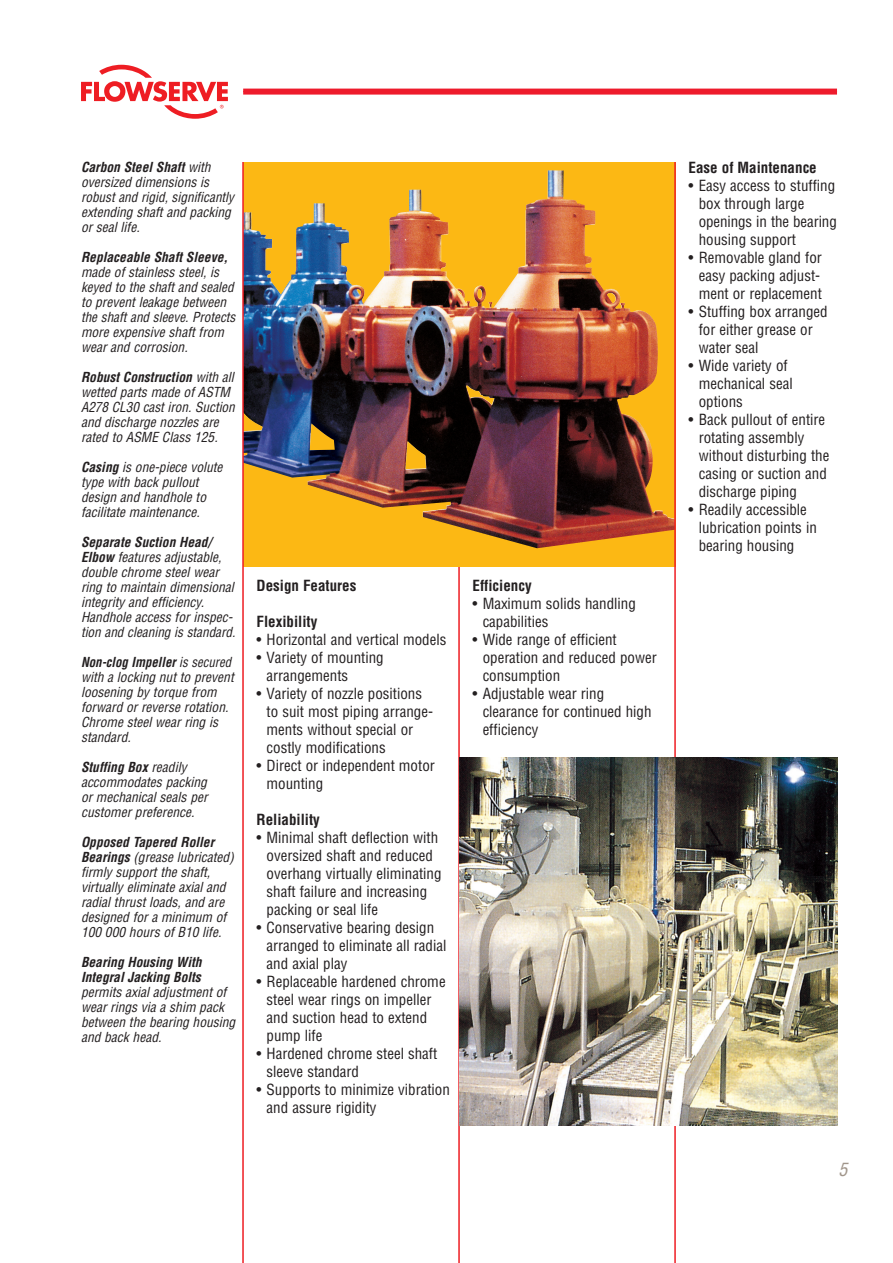
<style>
.page{position:relative;width:893px;height:1263px;background:#fff}
.page>*{position:absolute;margin:0;border:0;box-sizing:border-box;transform-origin:0 0}
.L13__Page_Number_rig{font:italic condensed 18px "Helvetica LT Std";color:#a1968b}
.L1a__Body_Bulleted{font:condensed 15px/18px "Helvetica LT Std";color:#231f20}
.L2__Subhead{font:700 condensed 15px "Helvetica LT Std";color:#231f20}
.L6__Callout_Body{font:italic condensed 13.5px/15px "Helvetica LT Std";color:#231f20}
.L6__Callout_Body-2{font:italic condensed 13.5px/15px "Helvetica LT Std";color:#231f20;scale:.95 1}
.L6__Callout_Body-3{font:italic 700 condensed 13.5px/15px "Helvetica LT Std";color:#231f20}
.s1{font-weight:700}
</style>
<div class="page">
<hr style="left:458px;top:177px;width:2px;height:1086px;background:#ee1d23">
<img style="left:244px;top:162px;width:430px;height:404px">
<img style="left:345px;top:190px;width:203px;height:118px">
<hr style="left:674px;top:162px;width:2px;height:1101px;background:#ee1d23">
<img style="left:459px;top:757px;width:378px;height:368px">
<hr style="left:242px;top:162px;width:2px;height:1101px;background:#ee1d23">
<svg style="left:81px;top:65px;width:147px;height:54px"></svg>
<div style="left:243px;top:89px;width:594px;height:6px;background:#ee1b2c"></div>
<p class="L6__Callout_Body" style="left:81px;top:159px;width:155px"><span class="s1">Carbon Steel Shaft</span> with oversized dimensions is robust and rigid, significantly extending shaft and packing or seal life.</p>
<p class="L6__Callout_Body" style="left:81px;top:249px;width:156px"><span class="s1">Replaceable Shaft Sleeve, </span>made of stainless steel, is keyed to the shaft and sealed to prevent leakage between the shaft and sleeve. Protects more expensive shaft from wear and corrosion.</p>
<p class="L6__Callout_Body" style="left:81px;top:369px;width:155px"><span class="s1">Robust Construction</span> with all wetted parts made of ASTM<br>A278 CL30 cast iron. Suction and discharge nozzles are rated to ASME Class 125.</p>
<p class="L6__Callout_Body" style="left:81px;top:459px;width:143px"><span class="s1">Casing</span> is one-piece volute type with back pullout design and handhole to facilitate maintenance.</p>
<p class="L6__Callout_Body" style="left:81px;top:534px;width:156px"><span class="s1">Separate Suction Head/<br>Elbow</span> features adjustable, double chrome steel wear ring to maintain dimensional integrity and efficiency.<br>Handhole access for inspec&shy;tion and cleaning is standard.</p>
<p class="L6__Callout_Body-2" style="left:81px;top:654px;width:162px"><span class="s1">Non-clog Impeller</span> is secured with a locking nut to prevent loosening by torque from forward or reverse rotation.<br>Chrome steel wear ring is standard.</p>
<p class="L6__Callout_Body" style="left:81px;top:759px;width:127px"><span class="s1">Stuffing Box</span> readily accommodates packing</p>
<p class="L6__Callout_Body" style="left:81px;top:789px;width:128px">or mechanical seals per</p>
<p class="L6__Callout_Body" style="left:81px;top:804px;width:115px">customer preference.</p>
<p class="L6__Callout_Body" style="left:81px;top:834px;width:154px"><span class="s1">Opposed Tapered Roller<br>Bearings</span> (grease lubricated) firmly support the shaft,</p>
<p class="L6__Callout_Body" style="left:81px;top:879px;width:147px">virtually eliminate axial and radial thrust loads, and are designed for a minimum of<br>100 000 hours of B10 life.</p>
<p class="L6__Callout_Body-3" style="left:81px;top:954px;width:122px">Bearing Housing With<br>Integral Jacking Bolts</p>
<p class="L6__Callout_Body" style="left:81px;top:984px;width:156px">permits axial adjustment of wear rings via a shim pack between the bearing housing and back head.</p>
<p class="L2__Subhead" style="left:256px;top:576px;width:101px">Design Features</p>
<p class="L2__Subhead" style="left:256px;top:612px;width:62px">Flexibility</p>
<p class="L1a__Body_Bulleted" style="left:256px;top:631px;width:191px">• Horizontal and vertical models</p>
<p class="L1a__Body_Bulleted" style="left:267px;top:649px;width:119px;text-indent:-10px">• Variety of mounting arrangements</p>
<p class="L1a__Body_Bulleted" style="left:267px;top:685px;width:168px;text-indent:-10px">• Variety of nozzle positions to suit most piping arrange&shy;ments without special or</p>
<p class="L1a__Body_Bulleted" style="left:267px;top:739px;width:121px">costly modifications</p>
<p class="L1a__Body_Bulleted" style="left:267px;top:757px;width:170px;text-indent:-10px">• Direct or independent motor mounting</p>
<p class="L2__Subhead" style="left:256px;top:810px;width:65px">Reliability</p>
<p class="L1a__Body_Bulleted" style="left:267px;top:829px;width:176px;text-indent:-10px">• Minimal shaft deflection with oversized shaft and reduced overhang virtually eliminating shaft failure and increasing packing or seal life</p>
<p class="L1a__Body_Bulleted" style="left:267px;top:919px;width:181px;text-indent:-10px">• Conservative bearing design arranged to eliminate all radial and axial play</p>
<p class="L1a__Body_Bulleted" style="left:267px;top:973px;width:180px;text-indent:-10px">• Replaceable hardened chrome steel wear rings on impeller and suction head to extend pump life</p>
<p class="L1a__Body_Bulleted" style="left:267px;top:1045px;width:172px;text-indent:-10px">• Hardened chrome steel shaft sleeve standard</p>
<p class="L1a__Body_Bulleted" style="left:267px;top:1081px;width:185px;text-indent:-10px">• Supports to minimize vibration and assure rigidity</p>
<p class="L2__Subhead" style="left:472px;top:576px;width:61px">Efficiency</p>
<p class="L1a__Body_Bulleted" style="left:483px;top:595px;width:155px;text-indent:-10px">• Maximum solids handling capabilities</p>
<p class="L1a__Body_Bulleted" style="left:483px;top:631px;width:175px;text-indent:-10px">• Wide range of efficient operation and reduced power consumption</p>
<p class="L1a__Body_Bulleted" style="left:483px;top:685px;width:170px;text-indent:-10px">• Adjustable wear ring clearance for continued high efficiency</p>
<p class="L2__Subhead" style="left:688px;top:158px;width:130px">Ease of Maintenance</p>
<p class="L1a__Body_Bulleted" style="left:699px;top:176px;width:140px;text-indent:-10px">• Easy access to stuffing box through large openings in the bearing housing support</p>
<p class="L1a__Body_Bulleted" style="left:699px;top:248px;width:125px;text-align:justify;text-indent:-10px">• Removable gland for easy packing adjust&shy;ment or replacement</p>
<p class="L1a__Body_Bulleted" style="left:699px;top:302px;width:131px;text-indent:-10px">• Stuffing box arranged for either grease or water seal</p>
<p class="L1a__Body_Bulleted" style="left:699px;top:356px;width:96px;text-indent:-10px">• Wide variety of mechanical seal options</p>
<p class="L1a__Body_Bulleted" style="left:699px;top:410px;width:132px;text-indent:-10px">• Back pullout of entire rotating assembly without disturbing the casing or suction and discharge piping</p>
<p class="L1a__Body_Bulleted" style="left:699px;top:500px;width:120px;text-indent:-10px">• Readily accessible lubrication points in bearing housing</p>
<p class="L13__Page_Number_rig" style="left:838px;top:1158px;width:10px">5</p>
</div>
